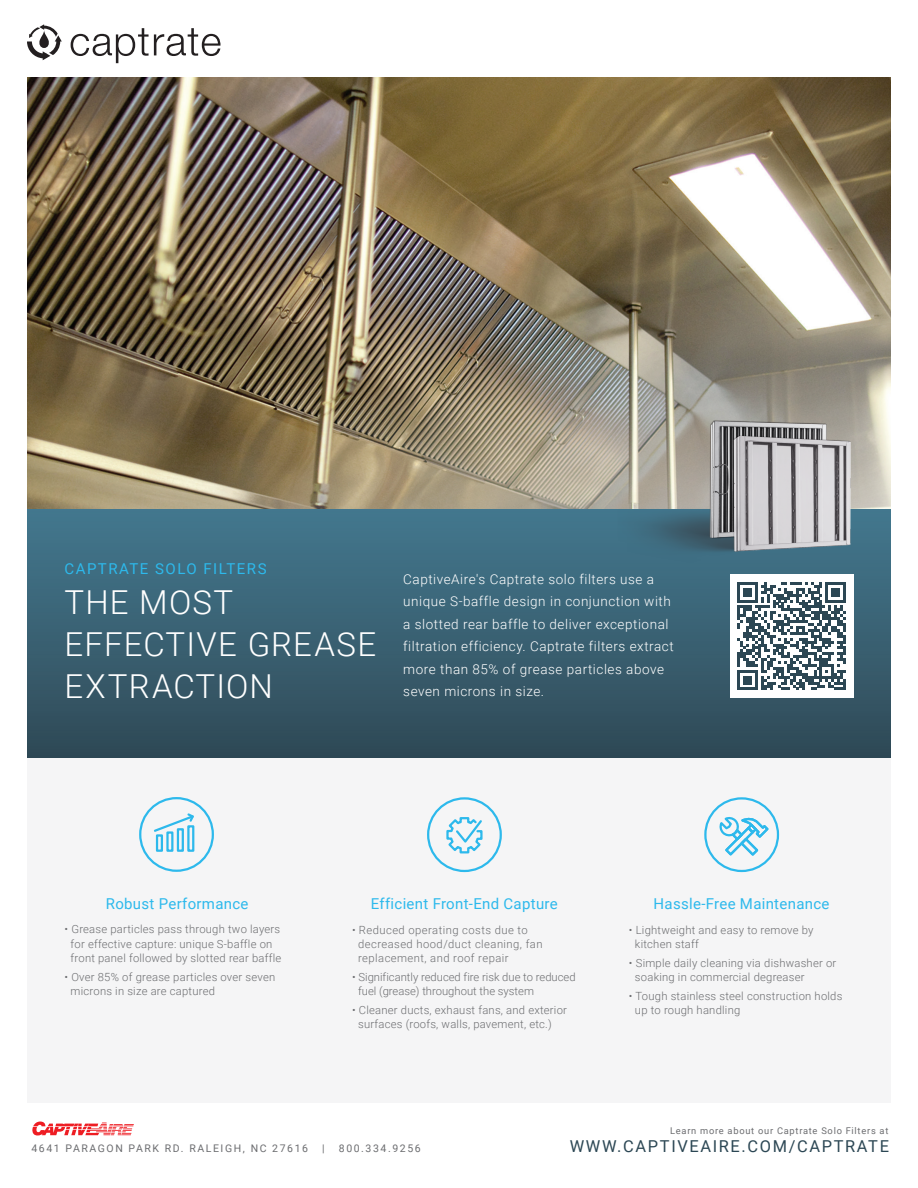
<style>
.page{position:relative;width:918px;height:1188px;background:#fff}
.page>*{position:absolute;margin:0;border:0;box-sizing:border-box;transform-origin:0 0}
.t1{font:300 33px/42px "Roboto";letter-spacing:.035em;color:#fff}
.t2{font:16.35px "Roboto";letter-spacing:.1em;color:#2c4754}
.t3{font:15px "Roboto";letter-spacing:.02em;color:#2db9ec}
.t4{font:15px "Roboto";letter-spacing:.1em;color:#2db9ec}
.t5{font:300 13.5px/22.5px "Roboto";letter-spacing:.04em;color:#fff}
.t6{font:300 11.25px/14.2px "Roboto";letter-spacing:.02em;color:#6c6d70}
.t7{font:300 11.25px/14.2px "Roboto";letter-spacing:.04em;color:#6c6d70}
.t8{font:300 11.25px/14.2px "Roboto";color:#6c6d70}
.t9{font:10.5px "Roboto";letter-spacing:.15em;color:#6c6d70}
.t10{font:9.3px "Roboto";letter-spacing:.08em;color:#6c6d70}
</style>
<div class="page">
<img style="left:27px;top:78px;width:864px;height:30px">
<img style="left:27px;top:108px;width:864px;height:402px">
<div style="left:27px;top:743px;width:864px;height:360px;background:#f5f5f6"></div>
<div style="left:27px;top:510px;width:864px;height:248px;background:linear-gradient(to bottom,#43788f,#2f4956)"></div>
<svg style="left:32px;top:1122px;width:102px;height:14px"></svg>
<div style="left:730px;top:574px;width:124px;height:124px;background:#fff"></div>
<svg style="left:737px;top:582px;width:109px;height:108px"></svg>
<svg style="left:71px;top:28px;width:149px;height:35px"></svg>
<svg style="left:27px;top:24px;width:35px;height:36px"></svg>
<div style="left:704px;top:797px;width:75px;height:75px;border:2px solid #2db9ec;border-radius:50%"></div>
<svg style="left:719px;top:817px;width:52px;height:41px"></svg>
<div style="left:427px;top:797px;width:75px;height:75px;border:2px solid #2db9ec;border-radius:50%"></div>
<svg style="left:446px;top:817px;width:37px;height:37px"></svg>
<img style="left:578px;top:404px;width:288px;height:161px">
<div style="left:139px;top:797px;width:75px;height:75px;border:2px solid #2db9ec;border-radius:50%"></div>
<div style="left:187px;top:825px;width:7px;height:27px;border:2px solid #2db9ec"></div>
<div style="left:177px;top:828px;width:7px;height:24px;border:2px solid #2db9ec"></div>
<div style="left:166px;top:831px;width:7px;height:21px;border:2px solid #2db9ec"></div>
<div style="left:156px;top:834px;width:7px;height:18px;border:2px solid #2db9ec"></div>
<svg style="left:154px;top:813px;width:41px;height:21px"></svg>
<h3 class="t4" style="left:64px;top:558px;width:204px">CAPTRATE SOLO FILTERS</h3>
<h1 class="t1" style="left:64px;top:580px;width:313px">THE MOST<br>EFFECTIVE GREASE<br>EXTRACTION</h1>
<p class="t5" style="left:403px;top:567px;width:272px">CaptiveAire's Captrate solo filters use a unique S-baffle design in conjunction with a slotted rear baffle to deliver exceptional filtration efficiency. Captrate filters extract more than 85% of grease particles above seven microns in size.</p>
<h3 class="t3" style="left:106px;top:893px;width:144px">Robust Performance</h3>
<p class="t6" style="left:65px;top:922px;width:218px;text-align:center">• Grease particles pass through two layers for effective capture: unique S-baffle on front panel followed by slotted rear baffle</p>
<p class="t6" style="left:71px;top:969px;width:206px;text-indent:-6px">• Over 85% of grease particles over seven microns in size are captured</p>
<h3 class="t3" style="left:371px;top:894px;width:188px">Efficient Front-End Capture</h3>
<p class="t7" style="left:358px;top:922px;width:186px;text-indent:-6px">• Reduced operating costs due to decreased hood/duct cleaning, fan replacement, and roof repair</p>
<p class="t8" style="left:358px;top:970px;width:219px;text-indent:-6px">• Significantly reduced fire risk due to reduced fuel (grease) throughout the system</p>
<p class="t6" style="left:358px;top:1003px;width:210px;text-indent:-6px">• Cleaner ducts, exhaust fans, and exterior surfaces (roofs, walls, pavement, etc.)</p>
<h3 class="t3" style="left:654px;top:893px;width:177px">Hassle-Free Maintenance</h3>
<p class="t6" style="left:635px;top:922px;width:180px;text-indent:-6px">• Lightweight and easy to remove by kitchen staff</p>
<p class="t6" style="left:635px;top:955px;width:203px;text-indent:-6px">• Simple daily cleaning via dishwasher or soaking in commercial degreaser</p>
<p class="t6" style="left:635px;top:988px;width:209px;text-indent:-6px">• Tough stainless steel construction holds up to rough handling</p>
<p class="t10" style="left:670px;top:1124px;width:220px">Learn more about our Captrate Solo Filters at</p>
<p class="t9" style="left:32px;top:1141px;width:278px">4641 PARAGON PARK RD. RALEIGH, NC 27616</p>
<p class="t9" style="left:322px;top:1141px;width:4px">|</p>
<p class="t9" style="left:339px;top:1141px;width:83px">800.334.9256</p>
<h2 class="t2" style="left:570px;top:1135px;width:321px">WWW.CAPTIVEAIRE.COM/CAPTRATE</h2>
</div>
